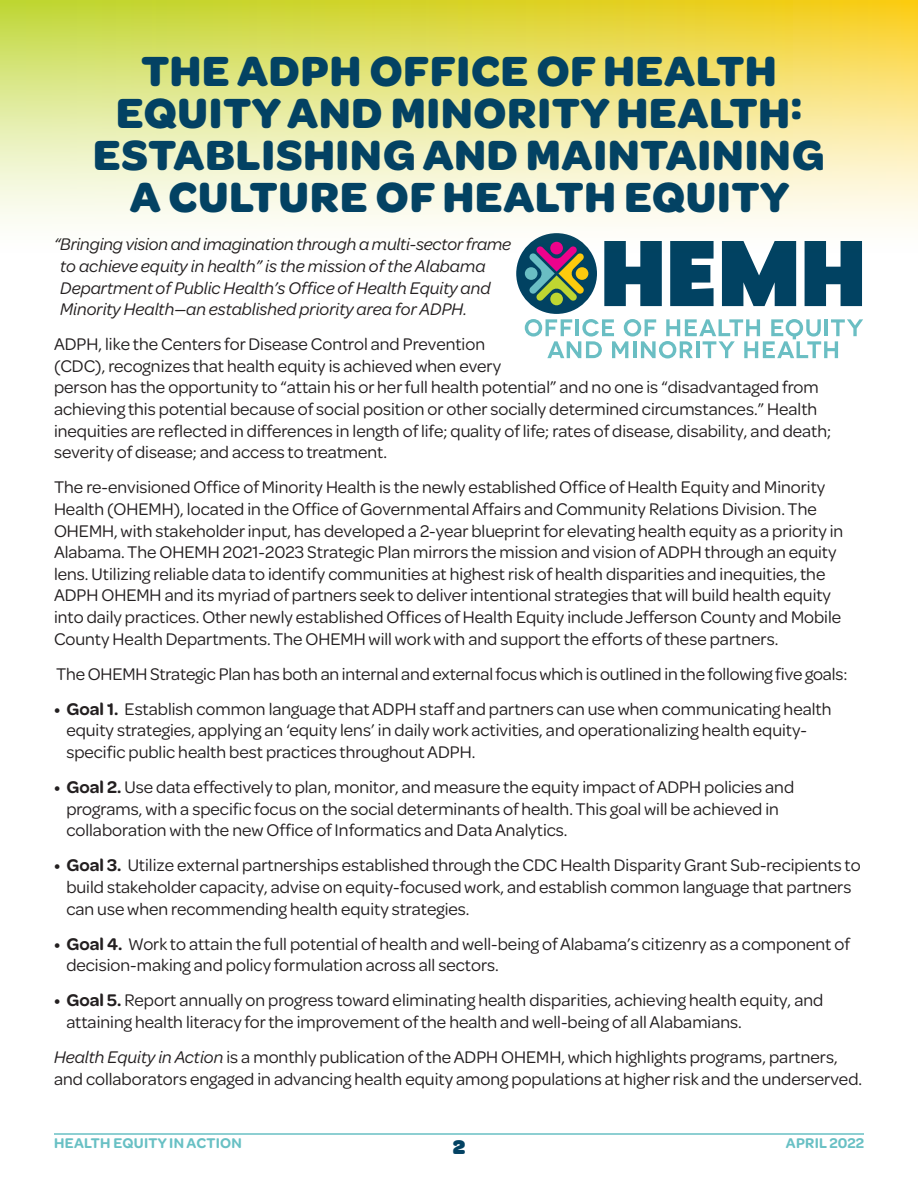
<style>
.page{position:relative;width:918px;height:1188px;background:#fff}
.page>*{position:absolute;margin:0;border:0;box-sizing:border-box;transform-origin:0 0}
.t1{font:700 45px/42px "Omnes";letter-spacing:.02em;color:#034263;text-align:center}
.t2{font:900 21px "Omnes";color:#034263}
.t3{font:18px/21.6px "Omnes";color:#231f20}
.t4{font:italic 18px/21.6px "Omnes";color:#231f20}
.t5{font:600 15px "Omnes";letter-spacing:.02em;color:#68c0c4}
.s1{font-weight:600}
.s2{font-style:italic}
</style>
<div class="page">
<hr style="left:54px;top:1133px;width:810px;height:2px;background:#68c0c4">
<svg style="left:604px;top:254px;width:58px;height:52px"></svg>
<svg style="left:670px;top:254px;width:44px;height:52px"></svg>
<svg style="left:722px;top:254px;width:74px;height:52px"></svg>
<svg style="left:805px;top:254px;width:57px;height:52px"></svg>
<div style="left:516px;top:233px;width:81px;height:81px;background:#014262;border-radius:50%"></div>
<div style="left:550px;top:293px;width:13px;height:12px;background:#bfd631;border-radius:50%"></div>
<div style="left:525px;top:267px;width:12px;height:13px;background:#6abec3;border-radius:50%"></div>
<svg style="left:529px;top:254px;width:55px;height:47px"></svg>
<div style="left:576px;top:267px;width:12px;height:13px;background:#fdca0d;border-radius:50%"></div>
<svg style="left:525px;top:319px;width:338px;height:39px"></svg>
<svg style="left:1px;top:1px;width:917px;height:253px"></svg>
<p class="t1" style="left:93px;top:47px;width:733px">THE ADPH OFFICE OF HEALTH<br>EQUITY AND MINORITY HEALTH:<br>ESTABLISHING AND MAINTAINING<br>A CULTURE OF HEALTH EQUITY</p>
<p class="t4" style="left:60px;top:233px;width:453px;text-indent:-6px">“Bringing vision and imagination through a multi-sector frame to achieve equity in health” is the mission of the Alabama Department of Public Health’s Office of Health Equity and Minority Health—an established priority area for ADPH.</p>
<p class="t3" style="left:54px;top:332px;width:779px">ADPH, like the Centers for Disease Control and Prevention<br>(CDC), recognizes that health equity is achieved when every<br>person has the opportunity to “attain his or her full health potential” and no one is “disadvantaged from achieving this potential because of social position or other socially determined circumstances.” Health inequities are reflected in differences in length of life; quality of life; rates of disease, disability, and death; severity of disease; and access to treatment.</p>
<p class="t3" style="left:54px;top:476px;width:791px">The re-envisioned Office of Minority Health is the newly established Office of Health Equity and Minority Health (OHEMH), located in the Office of Governmental Affairs and Community Relations Division. The OHEMH, with stakeholder input, has developed a 2-year blueprint for elevating health equity as a priority in Alabama. The OHEMH 2021-2023 Strategic Plan mirrors the mission and vision of ADPH through an equity lens. Utilizing reliable data to identify communities at highest risk of health disparities and inequities, the ADPH OHEMH and its myriad of partners seek to deliver intentional strategies that will build health equity into daily practices. Other newly established Offices of Health Equity include Jefferson County and Mobile County Health Departments. The OHEMH will work with and support the efforts of these partners.</p>
<p class="t3" style="left:56px;top:662px;width:793px">The OHEMH Strategic Plan has both an internal and external focus which is outlined in the following five goals:</p>
<p class="t3" style="left:66px;top:697px;width:767px;text-indent:-12px"><span class="s1">• Goal 1.</span> Establish common language that ADPH staff and partners can use when communicating health equity strategies, applying an ‘equity lens’ in daily work activities, and operationalizing health equity&shy;specific public health best practices throughout ADPH.</p>
<p class="t3" style="left:66px;top:775px;width:729px;text-indent:-12px"><span class="s1">• Goal 2.</span> Use data effectively to plan, monitor, and measure the equity impact of ADPH policies and programs, with a specific focus on the social determinants of health. This goal will be achieved in collaboration with the new Office of Informatics and Data Analytics.</p>
<p class="t3" style="left:66px;top:854px;width:796px;text-indent:-12px"><span class="s1">• Goal 3.</span> Utilize external partnerships established through the CDC Health Disparity Grant Sub-recipients to build stakeholder capacity, advise on equity-focused work, and establish common language that partners can use when recommending health equity strategies.</p>
<p class="t3" style="left:66px;top:932px;width:785px;text-indent:-12px"><span class="s1">• Goal 4.</span> Work to attain the full potential of health and well-being of Alabama’s citizenry as a component of decision-making and policy formulation across all sectors.</p>
<p class="t3" style="left:66px;top:989px;width:758px;text-indent:-12px"><span class="s1">• Goal 5.</span> Report annually on progress toward eliminating health disparities, achieving health equity, and attaining health literacy for the improvement of the health and well-being of all Alabamians.</p>
<p class="t3" style="left:54px;top:1045px;width:810px"><span class="s2">Health Equity in Action</span> is a monthly publication of the ADPH OHEMH, which highlights programs, partners, and collaborators engaged in advancing health equity among populations at higher risk and the underserved.</p>
<p class="t5" style="left:54px;top:1133px;width:189px">HEALTH EQUITY IN ACTION</p>
<p class="t2" style="left:453px;top:1132px;width:14px">2</p>
<p class="t5" style="left:786px;top:1133px;width:80px">APRIL 2022</p>
</div>
